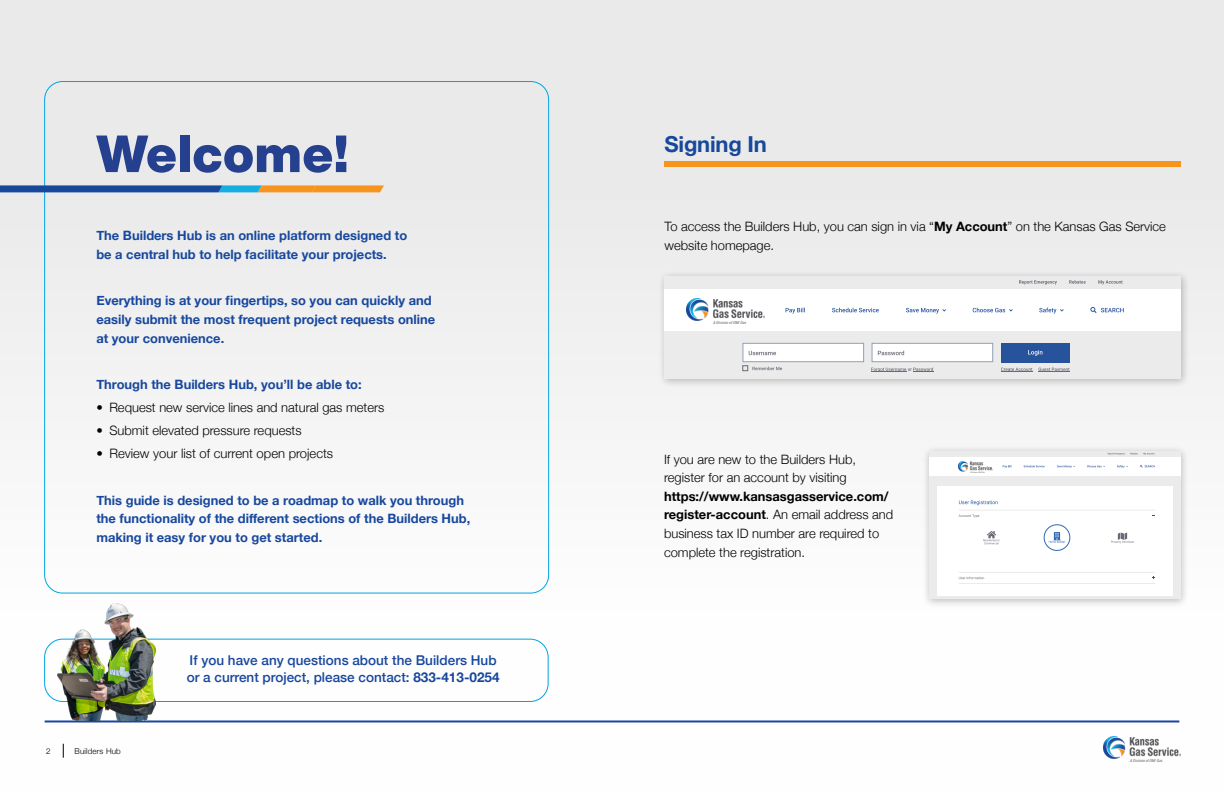
<style>
.page{position:relative;width:1224px;height:792px;background:#f3f3f3}
.page>*{position:absolute;margin:0;border:0;box-sizing:border-box;transform-origin:0 0}
.t1{font:900 51.4px "Helvetica Now Display";letter-spacing:.02em;color:#25408f}
.t2{font:700 22px "Helvetica Neue";letter-spacing:-.01em;color:#17489b}
.t3{font:500 13.5px/16.9px "Helvetica Neue";color:#17479e}
.t4{font:300 13px "Helvetica Neue";color:#000}
.t5{font:700 12.9px/18.6px "Helvetica Neue";color:#17479e}
.t6{font:300 12.9px/18.6px "Helvetica Neue";color:#000}
.t7{font:300 8px "Helvetica Neue";letter-spacing:.02em;color:#000}
.s1{font-weight:700}
</style>
<div class="page">
<div style="left:44px;top:639px;width:505px;height:63px;border:1px solid #00a5de;border-radius:18px"></div>
<svg style="left:63px;top:744px;width:1px;height:14px"></svg>
<hr style="left:45px;top:720px;width:1134px;height:2px;background:#17479e">
<div style="left:657px;top:269px;width:533px;height:119px;background:#000;opacity:.25"></div>
<div style="left:664px;top:276px;width:516px;height:103px;background:#fff"></div>
<div style="left:664px;top:276px;width:516px;height:13px;background:#ebebeb"></div>
<div style="left:664px;top:332px;width:516px;height:47px;background:#ebebeb"></div>
<svg style="left:1019px;top:280px;width:38px;height:5px"></svg>
<svg style="left:1069px;top:280px;width:17px;height:4px"></svg>
<svg style="left:1098px;top:280px;width:25px;height:5px"></svg>
<svg style="left:786px;top:308px;width:19px;height:6px"></svg>
<svg style="left:832px;top:308px;width:47px;height:4px"></svg>
<svg style="left:906px;top:308px;width:40px;height:6px"></svg>
<svg style="left:973px;top:308px;width:40px;height:4px"></svg>
<svg style="left:1039px;top:308px;width:25px;height:6px"></svg>
<svg style="left:1090px;top:307px;width:34px;height:6px"></svg>
<div style="left:743px;top:343px;width:121px;height:19px;background:#fff;border:1px solid #93a0b8"></div>
<div style="left:872px;top:343px;width:121px;height:19px;background:#fff;border:1px solid #93a0b8"></div>
<svg style="left:749px;top:351px;width:27px;height:4px"></svg>
<svg style="left:1001px;top:368px;width:31px;height:3px"></svg>
<hr style="left:1001px;top:371px;width:32px;height:1px;background:#686a75">
<svg style="left:1039px;top:368px;width:31px;height:3px"></svg>
<hr style="left:1038px;top:371px;width:32px;height:1px;background:#686a75">
<svg style="left:871px;top:367px;width:62px;height:5px"></svg>
<svg style="left:878px;top:351px;width:26px;height:4px"></svg>
<div style="left:1001px;top:343px;width:68px;height:19px;background:#27539d"></div>
<svg style="left:1028px;top:350px;width:14px;height:6px"></svg>
<svg style="left:743px;top:366px;width:39px;height:5px"></svg>
<div style="left:922px;top:444px;width:267px;height:164px;background:#000;opacity:.25"></div>
<div style="left:929px;top:451px;width:251px;height:148px;background:#fff"></div>
<div style="left:929px;top:451px;width:251px;height:6px;background:#ebebeb"></div>
<div style="left:929px;top:476px;width:251px;height:123px;background:#ebebeb"></div>
<svg style="left:1108px;top:453px;width:46px;height:2px"></svg>
<svg style="left:1003px;top:465px;width:8px;height:3px"></svg>
<svg style="left:1024px;top:465px;width:21px;height:2px"></svg>
<svg style="left:1057px;top:465px;width:18px;height:3px"></svg>
<svg style="left:1087px;top:465px;width:18px;height:2px"></svg>
<svg style="left:1117px;top:465px;width:11px;height:3px"></svg>
<svg style="left:1140px;top:465px;width:15px;height:3px"></svg>
<div style="left:937px;top:487px;width:236px;height:109px;background:#fff"></div>
<div style="left:1044px;top:525px;width:26px;height:26px;border:1px solid #2e69b3;border-radius:50%"></div>
<svg style="left:1049px;top:532px;width:16px;height:11px"></svg>
<svg style="left:983px;top:531px;width:17px;height:13px"></svg>
<svg style="left:959px;top:514px;width:20px;height:4px"></svg>
<svg style="left:959px;top:577px;width:25px;height:2px"></svg>
<svg style="left:959px;top:500px;width:39px;height:5px"></svg>
<svg style="left:1111px;top:533px;width:23px;height:10px"></svg>
<hr style="left:959px;top:510px;width:196px;height:1px;background:#ebebeb">
<hr style="left:959px;top:572px;width:196px;height:1px;background:#ebebeb">
<hr style="left:959px;top:583px;width:196px;height:1px;background:#ebebeb">
<div style="left:665px;top:162px;width:516px;height:5px;background:#f7941e"></div>
<svg style="left:0;top:185px;width:384px;height:7px;background:#687382"></svg>
<img style="left:58px;top:603px;width:97px;height:117px">
<img style="left:686px;top:298px;width:79px;height:26px">
<img style="left:958px;top:461px;width:35px;height:11px">
<img style="left:1103px;top:736px;width:77px;height:25px">
<h1 class="t1" style="left:96px;top:118px;width:253px">Welcome!</h1>
<p class="t5" style="left:96px;top:227px;width:312px">The Builders Hub is an online platform designed to be a central hub to help facilitate your projects.</p>
<p class="t5" style="left:96px;top:292px;width:340px">Everything is at your fingertips, so you can quickly and easily submit the most frequent project requests online at your convenience.</p>
<p class="t5" style="left:96px;top:375px;width:267px">Through the Builders Hub, you’ll be able to:</p>
<p class="t6" style="left:96px;top:397px;width:289px">• Request new service lines and natural gas meters</p>
<p class="t6" style="left:96px;top:420px;width:207px">• Submit elevated pressure requests</p>
<p class="t4" style="left:96px;top:443px;width:238px">• Review your list of current open projects</p>
<p class="t5" style="left:96px;top:491px;width:375px">This guide is designed to be a roadmap to walk you through the functionality of the different sections of the Builders Hub, making it easy for you to get started.</p>
<p class="t7" style="left:46px;top:745px;width:6px">2</p>
<p class="t7" style="left:75px;top:745px;width:48px">Builders Hub</p>
<p class="t3" style="left:187px;top:650px;width:314px">If you have any questions about the Builders Hub or a current project, please contact: <span class="s1">833-413-0254</span></p>
<h2 class="t2" style="left:665px;top:127px;width:104px">Signing In</h2>
<p class="t6" style="left:665px;top:217px;width:503px">To access the Builders Hub, you can sign in via “<span class="s1">My Account</span>” on the Kansas Gas Service website homepage.</p>
<p class="t6" style="left:664px;top:449px;width:194px">If you are new to the Builders Hub, register for an account by visiting</p>
<p class="t6" style="left:664px;top:486px;width:231px"><span class="s1">https://www.kansasgasservice.com/ register-account</span>. An email address and business tax ID number are required to complete the registration.</p>
</div>
